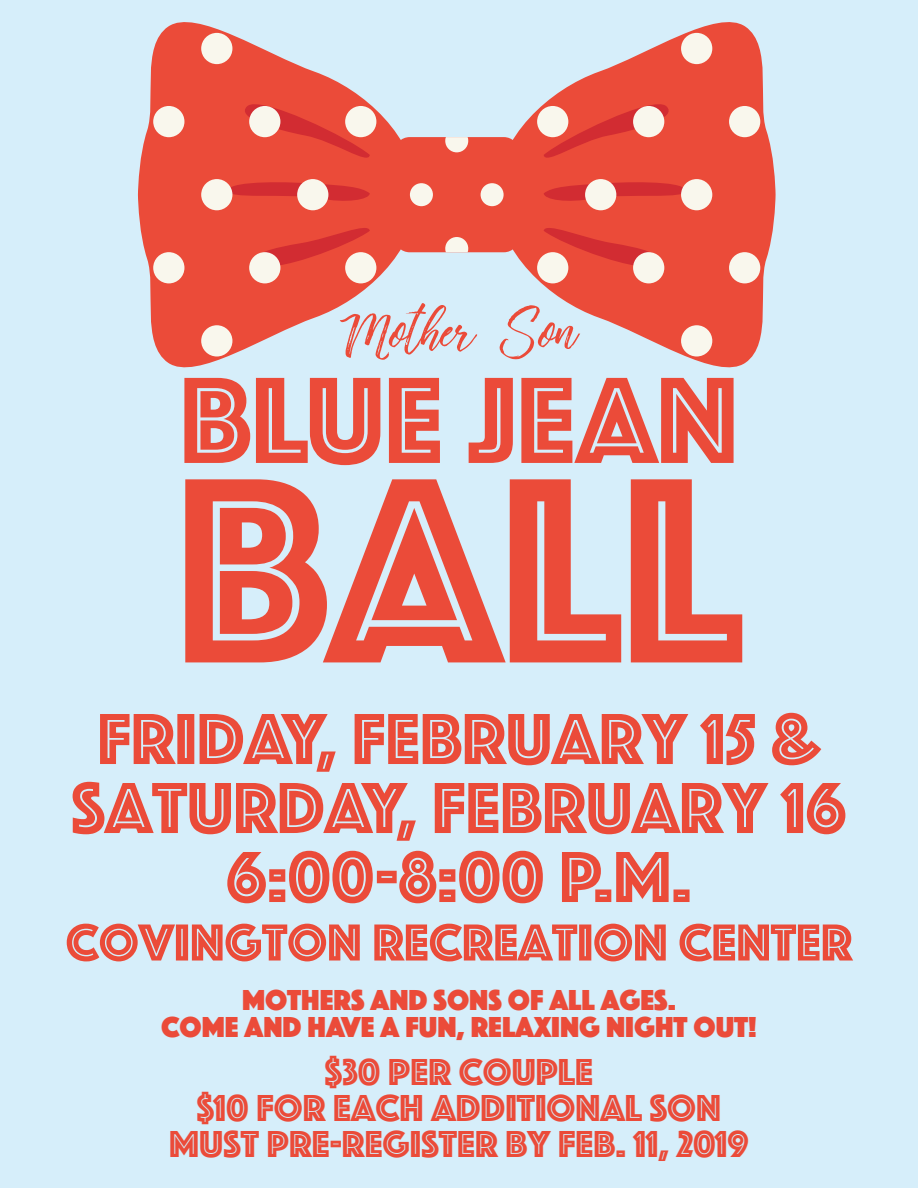
<style>
.page{position:relative;width:918px;height:1188px;background:#d6eefa}
.page>*{position:absolute;margin:0;border:0;box-sizing:border-box;transform-origin:0 0}
.t1{font:274.5px "Phosphate Inline";color:#eb4b39}
.t2{font:127.5px "Phosphate Inline";color:#eb4b39}
.t3{font:75px/69px "Phosphate Inline";color:#eb4b39;text-align:center}
.t4{font:60px "Vincentia";color:#eb4b39}
.t5{font:54px "Phosphate Inline";color:#eb4b39}
.t6{font:39px/36px "Phosphate Inline";color:#eb4b39;text-align:center}
.t7{font:30px/27px "Phosphate Solid";color:#eb4b39;text-align:center}
</style>
<div class="page">
<svg style="left:138px;top:22px;width:279px;height:346px"></svg>
<svg style="left:496px;top:22px;width:280px;height:346px"></svg>
<svg style="left:153px;top:33px;width:223px;height:324px;background:#e87367"></svg>
<svg style="left:537px;top:33px;width:223px;height:324px;background:#e87367"></svg>
<div style="left:394px;top:137px;width:125px;height:115px;background:#eb4b39;border-radius:15px"></div>
<svg style="left:410px;top:137px;width:94px;height:115px"></svg>
<h3 class="t4" style="left:340px;top:300px;width:240px">Mother Son</h3>
<h2 class="t2" style="left:180px;top:330px;width:560px">BLUE JEAN</h2>
<h1 class="t1" style="left:176px;top:376px;width:568px">BALL</h1>
<h3 class="t3" style="left:71px;top:701px;width:777px">FRIDAY, FEBRUARY 15 &amp;<br>SATURDAY, FEBRUARY 16<br>6:00-8:00 P.M.</h3>
<h3 class="t5" style="left:66px;top:904px;width:788px">COVINGTON RECREATION CENTER</h3>
<p class="t7" style="left:161px;top:984px;width:597px">MOTHERS AND SONS OF ALL AGES.<br>COME AND HAVE A FUN, RELAXING NIGHT OUT!</p>
<p class="t6" style="left:169px;top:1052px;width:581px">$30 PER COUPLE<br>$10 FOR EACH ADDITIONAL SON<br>MUST PRE-REGISTER BY FEB. 11, 2019</p>
</div>
